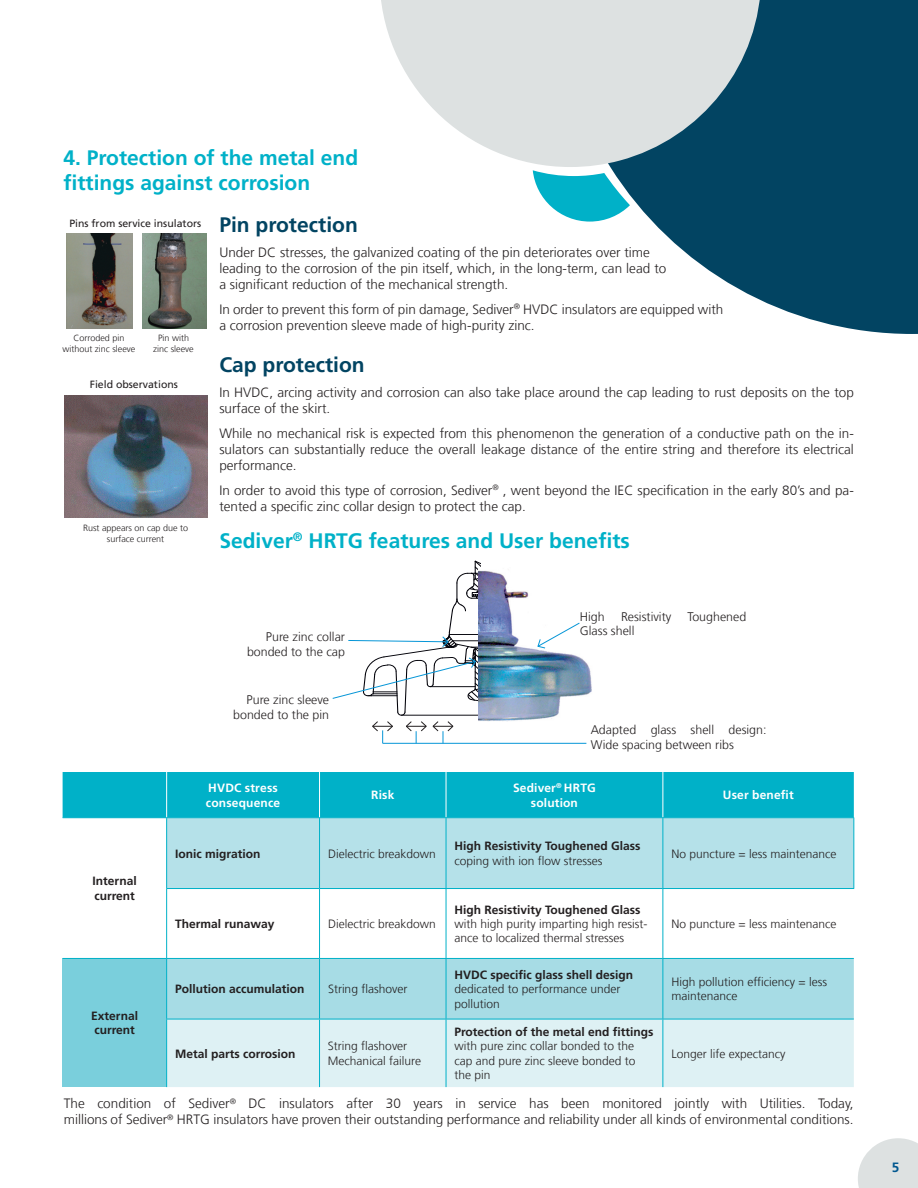
<style>
.page{position:relative;width:918px;height:1188px;background:#fff}
.page>*{position:absolute;margin:0;border:0;box-sizing:border-box;transform-origin:0 0}
.t1{font:700 21px/25.2px "Frutiger LT Com";color:#00b1c8}
.t2{font:700 21px "Frutiger LT Com";color:#024462}
.t3{font:300 13.5px/16.2px "Frutiger LT Com";color:#231f20}
.t4{font:700 13.5px "Frutiger LT Com";color:#015890}
.t5{font:300 12.45px/14.9px "Frutiger LT Com";color:#231f20;text-align:right}
.t6{font:300 12px/14.4px "Frutiger LT Com";color:#231f20}
.t7{font:700 12px/14.4px "Frutiger LT Com";color:#231f20}
.t8{font:700 12px/14.4px "Frutiger LT Com";letter-spacing:.015em;color:#fff}
.t9{font:10.5px "Frutiger LT Com";color:#231f20}
.t10{font:300 9px/10.8px "Frutiger LT Com";color:#231f20;text-align:center}
</style>
<div class="page">
<svg style="left:858px;top:1138px;width:60px;height:50px;background:#e1e4e4"></svg>
<img style="left:67px;top:234px;width:66px;height:94px">
<img style="left:142px;top:234px;width:65px;height:95px">
<img style="left:64px;top:396px;width:144px;height:122px">
<div style="left:63px;top:772px;width:791px;height:45px;background:#00b1c8"></div>
<div style="left:167px;top:818px;width:686px;height:70px;background:#b5e1e9"></div>
<div style="left:63px;top:958px;width:104px;height:129px;background:#7acfdc"></div>
<div style="left:167px;top:959px;width:687px;height:60px;background:#a7dce5"></div>
<div style="left:167px;top:1020px;width:687px;height:67px;background:#def1f4"></div>
<hr style="left:319px;top:772px;width:1px;height:45px;background:#fff">
<hr style="left:446px;top:772px;width:1px;height:45px;background:#fff">
<hr style="left:663px;top:772px;width:1px;height:45px;background:#fff">
<hr style="left:166px;top:772px;width:1px;height:45px;background:#fff">
<hr style="left:63px;top:817px;width:104px;height:1px;background:#00b1c8">
<hr style="left:166px;top:889px;width:1px;height:69px;background:#00b1c8">
<hr style="left:319px;top:889px;width:1px;height:69px;background:#00b1c8">
<hr style="left:446px;top:889px;width:1px;height:69px;background:#00b1c8">
<hr style="left:663px;top:889px;width:1px;height:69px;background:#00b1c8">
<hr style="left:63px;top:958px;width:104px;height:1px;background:#00b1c8">
<hr style="left:167px;top:958px;width:153px;height:1px;background:#00b1c8">
<hr style="left:166px;top:959px;width:1px;height:60px;background:#00b1c8">
<hr style="left:320px;top:958px;width:126px;height:1px;background:#00b1c8">
<hr style="left:319px;top:959px;width:1px;height:60px;background:#00b1c8">
<hr style="left:446px;top:958px;width:217px;height:1px;background:#00b1c8">
<hr style="left:446px;top:959px;width:1px;height:60px;background:#00b1c8">
<hr style="left:663px;top:958px;width:191px;height:1px;background:#00b1c8">
<hr style="left:663px;top:959px;width:1px;height:60px;background:#00b1c8">
<hr style="left:166px;top:1019px;width:154px;height:1px;background:#00b1c8">
<hr style="left:166px;top:1019px;width:1px;height:68px;background:#00b1c8">
<hr style="left:320px;top:1019px;width:126px;height:1px;background:#00b1c8">
<hr style="left:319px;top:1019px;width:1px;height:68px;background:#00b1c8">
<hr style="left:446px;top:1019px;width:217px;height:1px;background:#00b1c8">
<hr style="left:446px;top:1019px;width:1px;height:68px;background:#00b1c8">
<hr style="left:663px;top:1019px;width:191px;height:1px;background:#00b1c8">
<hr style="left:663px;top:1019px;width:1px;height:68px;background:#00b1c8">
<hr style="left:167px;top:817px;width:153px;height:1px;background:#00b1c8">
<hr style="left:166px;top:818px;width:1px;height:70px;background:#00b1c8">
<hr style="left:320px;top:817px;width:126px;height:1px;background:#00b1c8">
<hr style="left:319px;top:818px;width:1px;height:70px;background:#00b1c8">
<hr style="left:446px;top:817px;width:217px;height:1px;background:#00b1c8">
<hr style="left:446px;top:818px;width:1px;height:70px;background:#00b1c8">
<hr style="left:663px;top:817px;width:191px;height:1px;background:#00b1c8">
<hr style="left:663px;top:818px;width:1px;height:70px;background:#00b1c8">
<hr style="left:853px;top:818px;width:1px;height:70px;background:#00b1c8">
<hr style="left:166px;top:888px;width:154px;height:1px;background:#00b1c8">
<hr style="left:320px;top:888px;width:126px;height:1px;background:#00b1c8">
<hr style="left:446px;top:888px;width:217px;height:1px;background:#00b1c8">
<hr style="left:663px;top:888px;width:191px;height:1px;background:#00b1c8">
<hr style="left:401px;top:715px;width:80px;height:1px;background:#000008">
<svg style="left:332px;top:561px;width:149px;height:154px"></svg>
<img style="left:478px;top:567px;width:114px;height:154px">
<svg style="left:537px;top:622px;width:44px;height:27px"></svg>
<svg style="left:372px;top:721px;width:21px;height:22px"></svg>
<svg style="left:405px;top:721px;width:49px;height:22px"></svg>
<hr style="left:383px;top:743px;width:203px;height:1px;background:#0696d7">
<svg style="left:610px;top:0;width:308px;height:334px;fill:#024462"></svg>
<svg style="left:533px;top:170px;width:97px;height:52px"></svg>
<svg style="left:381px;top:0;width:380px;height:167px;background:#c7d2d5"></svg>
<h1 class="t1" style="left:63px;top:145px;width:296px">4. Protection of the metal end fittings against corrosion</h1>
<h1 class="t2" style="left:219px;top:212px;width:140px">Pin protection</h1>
<p class="t3" style="left:219px;top:244px;width:448px">Under DC stresses, the galvanized coating of the pin deteriorates over time leading to the corrosion of the pin itself, which, in the long-term, can lead to a significant reduction of the mechanical strength.</p>
<p class="t3" style="left:219px;top:301px;width:505px">In order to prevent this form of pin damage, Sediver<sup>®</sup> HVDC insulators are equipped with a corrosion prevention sleeve made of high-purity zinc.</p>
<h1 class="t2" style="left:219px;top:353px;width:147px">Cap protection</h1>
<p class="t3" style="left:219px;top:384px;width:636px">In HVDC, arcing activity and corrosion can also take place around the cap leading to rust deposits on the top surface of the skirt.</p>
<p class="t3" style="left:219px;top:425px;width:636px;text-align:justify">While no mechanical risk is expected from this phenomenon the generation of a conductive path on the in&shy;sulators can substantially reduce the overall leakage distance of the entire string and therefore its electrical performance.</p>
<p class="t3" style="left:219px;top:482px;width:636px">In order to avoid this type of corrosion, Sediver<sup>®</sup> , went beyond the IEC specification in the early 80’s and pa&shy;tented a specific zinc collar design to protect the cap.</p>
<p class="t9" style="left:69px;top:217px;width:133px">Pins from service insulators</p>
<p class="t10" style="left:62px;top:333px;width:74px">Corroded pin without zinc sleeve</p>
<p class="t10" style="left:153px;top:333px;width:42px">Pin with zinc sleeve</p>
<p class="t9" style="left:90px;top:378px;width:90px">Field observations</p>
<p class="t10" style="left:83px;top:523px;width:107px">Rust appears on cap due to surface current</p>
<h1 class="t1" style="left:219px;top:528px;width:412px">Sediver<sup>®</sup> HRTG features and User benefits</h1>
<p class="t5" style="left:247px;top:630px;width:100px">Pure zinc collar bonded to the cap</p>
<p class="t5" style="left:233px;top:693px;width:97px">Pure zinc sleeve bonded to the pin</p>
<p class="t5" style="left:580px;top:609px;width:26px">High</p>
<p class="t5" style="left:621px;top:609px;width:52px">Resistivity</p>
<p class="t5" style="left:688px;top:609px;width:60px">Toughened</p>
<p class="t5" style="left:580px;top:624px;width:56px">Glass shell</p>
<p class="t5" style="left:591px;top:723px;width:177px;text-align:left">Adapted glass shell design:<br>Wide spacing between ribs</p>
<p class="t8" style="left:206px;top:781px;width:76px">HVDC stress consequence</p>
<p class="t8" style="left:371px;top:788px;width:25px">Risk</p>
<p class="t8" style="left:513px;top:781px;width:84px;text-align:center">Sediver<sup>®</sup> HRTG solution</p>
<p class="t8" style="left:723px;top:788px;width:72px">User benefit</p>
<p class="t7" style="left:93px;top:874px;width:46px">Internal current</p>
<p class="t7" style="left:91px;top:1009px;width:48px">External current</p>
<p class="t7" style="left:175px;top:846px;width:87px">Ionic migration</p>
<p class="t6" style="left:328px;top:846px;width:109px">Dielectric breakdown</p>
<p class="t7" style="left:175px;top:917px;width:101px">Thermal runaway</p>
<p class="t6" style="left:328px;top:917px;width:109px">Dielectric breakdown</p>
<p class="t7" style="left:175px;top:982px;width:131px">Pollution accumulation</p>
<p class="t6" style="left:328px;top:982px;width:81px">String flashover</p>
<p class="t7" style="left:175px;top:1046px;width:122px">Metal parts corrosion</p>
<p class="t6" style="left:328px;top:1039px;width:95px">String flashover<br>Mechanical failure</p>
<p class="t7" style="left:455px;top:839px;width:188px">High Resistivity Toughened Glass</p>
<p class="t6" style="left:455px;top:854px;width:149px">coping with ion flow stresses</p>
<p class="t6" style="left:671px;top:846px;width:167px">No puncture = less maintenance</p>
<p class="t7" style="left:455px;top:902px;width:188px">High Resistivity Toughened Glass</p>
<p class="t6" style="left:455px;top:917px;width:195px">with high purity imparting high resist&shy;ance to localized thermal stresses</p>
<p class="t6" style="left:671px;top:917px;width:167px">No puncture = less maintenance</p>
<p class="t7" style="left:455px;top:968px;width:180px">HVDC specific glass shell design</p>
<p class="t6" style="left:455px;top:982px;width:168px">dedicated to performance under pollution</p>
<p class="t6" style="left:671px;top:975px;width:157px">High pollution efficiency = less maintenance</p>
<p class="t7" style="left:454px;top:1025px;width:201px">Protection of the metal end fittings</p>
<p class="t6" style="left:454px;top:1039px;width:183px;text-align:justify">with pure zinc collar bonded to the cap and pure zinc sleeve bonded to the pin</p>
<p class="t6" style="left:671px;top:1046px;width:115px">Longer life expectancy</p>
<p class="t3" style="left:64px;top:1095px;width:791px">The condition of Sediver<sup>®</sup> DC insulators after 30 years in service has been monitored jointly with Utilities. Today, millions of Sediver<sup>®</sup> HRTG insulators have proven their outstanding performance and reliability under all kinds of environmental conditions.</p>
<p class="t4" style="left:892px;top:1159px;width:9px">5</p>
</div>
